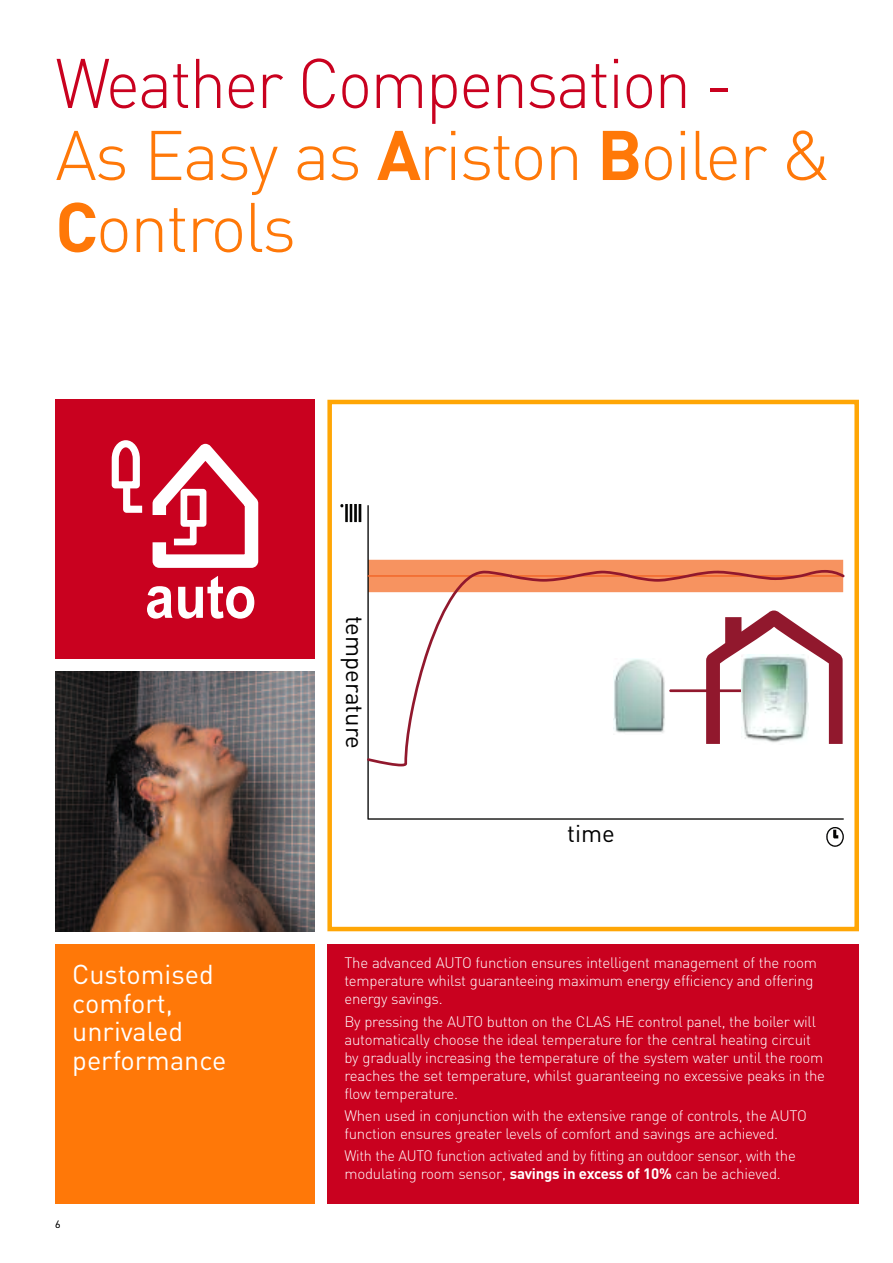
<style>
.page{position:relative;width:893px;height:1263px;background:#fff}
.page>*{position:absolute;margin:0;border:0;box-sizing:border-box;transform-origin:0 0}
.t1{font:300 69px/72px "DIN";letter-spacing:-.03em;color:#ff7808}
.t2{font:27px/28.5px "DIN";color:#fff}
.t3{font:24px "DIN";color:#000}
.t4{font:300 15px/18px "DIN";letter-spacing:-.015em;color:#fff}
.t5{font:300 15px/18px "DIN";letter-spacing:-.015em;color:#fff;scale:.96 1}
.t6{font:300 10.5px "DIN";color:#000}
.s1{color:#c9011f}
.s2{font-weight:700}
</style>
<div class="page">
<hr style="left:345px;top:504px;width:3px;height:18px;background:#050504">
<svg style="left:359px;top:504px;width:2px;height:18px"></svg>
<hr style="left:354px;top:504px;width:3px;height:18px;background:#050504">
<svg style="left:350px;top:504px;width:2px;height:18px"></svg>
<svg style="left:367px;top:505px;width:477px;height:315px"></svg>
<svg style="left:826px;top:827px;width:18px;height:20px"></svg>
<div style="left:367px;top:560px;width:477px;height:10px;background:#f79360"></div>
<svg style="left:367px;top:570px;width:477px;height:196px"></svg>
<svg style="left:706px;top:610px;width:137px;height:134px"></svg>
<div style="left:327px;top:400px;width:532px;height:531px;border:4px solid #ffa605"></div>
<div style="left:327px;top:944px;width:532px;height:259px;background:#c9011f"></div>
<img style="left:55px;top:672px;width:260px;height:259px">
<div style="left:55px;top:944px;width:260px;height:259px;background:#ff7808"></div>
<div style="left:55px;top:400px;width:260px;height:259px;background:#c9011f"></div>
<svg style="left:112px;top:440px;width:30px;height:73px"></svg>
<svg style="left:153px;top:444px;width:105px;height:124px"></svg>
<svg style="left:147px;top:576px;width:107px;height:43px"></svg>
<img style="left:741px;top:655px;width:67px;height:89px">
<img style="left:614px;top:659px;width:52px;height:75px">
<h1 class="t1" style="left:55px;top:48px;width:779px"><span class="s1">Weather Compensation -<br></span>As Easy as <span class="s2">A</span>riston <span class="s2">B</span>oiler &amp;<br><span class="s2">C</span>ontrols</h1>
<h2 class="t2" style="left:72px;top:960px;width:156px">Customised comfort, unrivaled performance</h2>
<p class="t6" style="left:55px;top:1219px;width:7px">6</p>
<h3 class="t3" style="left:368px;top:616px;width:135px;rotate:90deg">temperature</h3>
<h3 class="t3" style="left:567px;top:819px;width:49px">time</h3>
<p class="t4" style="left:344px;top:954px;width:474px">The advanced AUTO function ensures intelligent management of the room temperature whilst guaranteeing maximum energy efficiency and offering energy savings.</p>
<p class="t4" style="left:344px;top:1012px;width:482px">By pressing the AUTO button on the CLAS HE control panel, the boiler will automatically choose the ideal temperature for the central heating circuit by gradually increasing the temperature of the system water until the room reaches the set temperature, whilst guaranteeing no excessive peaks in the flow temperature.</p>
<p class="t4" style="left:344px;top:1106px;width:464px">When used in conjunction with the extensive range of controls, the AUTO function ensures greater levels of comfort and savings are achieved.</p>
<p class="t5" style="left:344px;top:1147px;width:472px">With the AUTO function activated and by fitting an outdoor sensor, with the modulating room sensor, <span class="s2">savings in excess of 10%</span> can be achieved.</p>
</div>
